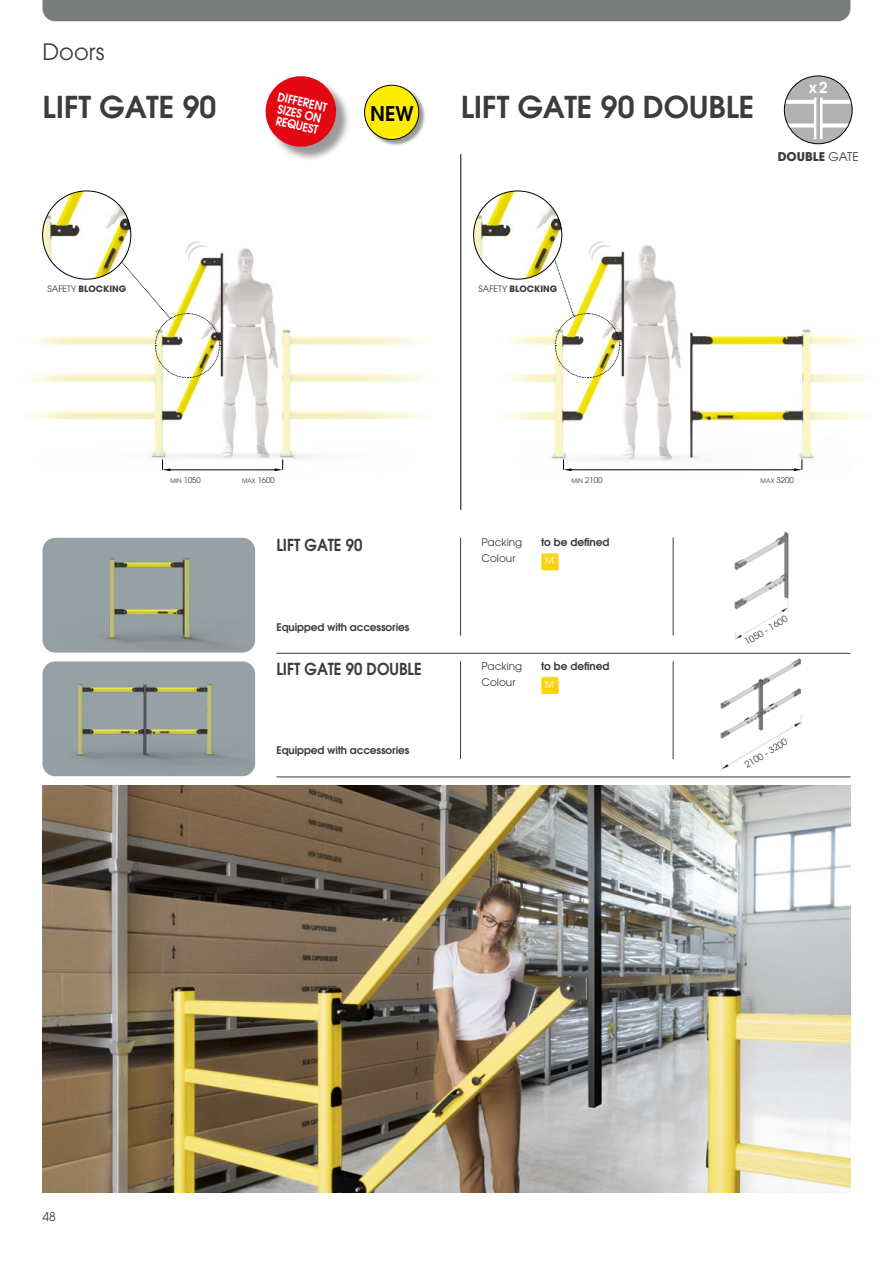
<style>
.page{position:relative;width:893px;height:1263px;background:#fff}
.page>*{position:absolute;margin:0;border:0;box-sizing:border-box;transform-origin:0 0}
.t1{font:600 30px "Avant Garde";color:#3c3c3b}
.t2{font:22.5px "Avant Garde";color:#3c3c3b}
.t3{font:600 20.1px "Avant Garde";color:#000}
.t4{font:600 16.5px "Avant Garde";color:#3c3c3b;scale:.9 1}
.t5{font:600 15px "Avant Garde";color:#fff}
.t6{font:600 12px/12px "Avant Garde";color:#fff;scale:.9 1}
.t7{font:700 12px "Avant Garde";color:#3c3c3b}
.t8{font:12px "Avant Garde";color:#3c3c3b}
.t9{font:600 10.65px "Avant Garde";color:#3c3c3b}
.t10{font:600 10.5px "Avant Garde";letter-spacing:-.01em;color:#3c3c3b}
.t11{font:10.5px "Avant Garde";color:#3c3c3b}
.t12{font:9.45px "ITC Avant Garde Std";color:#fff}
.t13{font:9px "Avant Garde";color:#3c3c3b}
.t14{font:700 8.7px "Avant Garde";color:#3c3c3b}
.t15{font:7.8px "Avant Garde";letter-spacing:-.005em;color:#3c3c3b}
.s1{font-weight:400}
.s2{font-size:6.15px}
</style>
<div class="page">
<img style="left:709px;top:652px;width:102px;height:120px">
<img style="left:734px;top:531px;width:55px;height:110px">
<img style="left:460px;top:194px;width:408px;height:316px">
<img style="left:31px;top:191px;width:395px;height:279px">
<svg style="left:273px;top:459px;width:10px;height:12px"></svg>
<svg style="left:162px;top:459px;width:10px;height:13px"></svg>
<hr style="left:169px;top:470px;width:107px;height:1px;background:#000">
<img style="left:43px;top:191px;width:88px;height:88px;border-radius:44px">
<img style="left:474px;top:191px;width:88px;height:88px;border-radius:44px">
<svg style="left:98px;top:235px;width:122px;height:143px"></svg>
<div style="left:43px;top:0;width:807px;height:21px;background:#7b7c7c"></div>
<div style="left:784px;top:76px;width:68px;height:68px;background:#b3b2b2;border-radius:50%"></div>
<svg style="left:783px;top:97px;width:70px;height:43px"></svg>
<div style="left:784px;top:75px;width:69px;height:69px;border:1px solid #000;border-radius:50%"></div>
<div style="left:268px;top:78px;width:83px;height:84px;background:#000;opacity:.4"></div>
<svg style="left:265px;top:76px;width:76px;height:76px"></svg>
<svg style="left:794px;top:459px;width:9px;height:12px"></svg>
<svg style="left:563px;top:459px;width:9px;height:12px"></svg>
<hr style="left:570px;top:469px;width:225px;height:1px;background:#000">
<div style="left:365px;top:86px;width:60px;height:60px;background:#000;opacity:.4"></div>
<div style="left:365px;top:85px;width:54px;height:54px;background:#ffed00;border-radius:50%"></div>
<div style="left:364px;top:85px;width:55px;height:55px;border:1px solid #000;border-radius:50%"></div>
<img style="left:42px;top:785px;width:808px;height:407px">
<svg style="left:541px;top:677px;width:17px;height:17px"></svg>
<img style="left:542px;top:677px;width:16px;height:16px">
<svg style="left:541px;top:553px;width:17px;height:17px"></svg>
<img style="left:542px;top:553px;width:16px;height:17px">
<img style="left:43px;top:661px;width:212px;height:115px">
<div style="left:43px;top:538px;width:212px;height:115px;background:#97a0a5;border-radius:13px"></div>
<img style="left:49px;top:538px;width:206px;height:115px">
<hr style="left:673px;top:661px;width:1px;height:98px;background:#3c3c3b">
<hr style="left:673px;top:538px;width:1px;height:97px;background:#3c3c3b">
<hr style="left:460px;top:661px;width:1px;height:98px;background:#3c3c3b">
<hr style="left:460px;top:538px;width:1px;height:97px;background:#3c3c3b">
<hr style="left:276px;top:776px;width:574px;height:1px;background:#3c3c3b">
<hr style="left:276px;top:653px;width:574px;height:1px;background:#3c3c3b">
<svg style="left:548px;top:241px;width:72px;height:137px"></svg>
<hr style="left:461px;top:154px;width:1px;height:356px;background:#000">
<h2 class="t2" style="left:43px;top:39px;width:64px">Doors</h2>
<h1 class="t1" style="left:43px;top:87px;width:175px">LIFT GATE 90</h1>
<h1 class="t1" style="left:461px;top:87px;width:295px">LIFT GATE 90 DOUBLE</h1>
<p class="t6" style="left:279px;top:90px;width:57px;rotate:13deg">DIFFERENT<br>SIZES ON<br>REQUEST</p>
<h3 class="t3" style="left:370px;top:100px;width:45px">NEW</h3>
<h3 class="t5" style="left:809px;top:78px;width:20px">x 2</h3>
<p class="t7" style="left:778px;top:149px;width:83px">DOUBLE <span class="s1">GATE</span></p>
<p class="t14" style="left:48px;top:283px;width:80px"><span class="s1">SAFETY</span> BLOCKING</p>
<p class="t14" style="left:478px;top:283px;width:80px"><span class="s1">SAFETY</span> BLOCKING</p>
<p class="t15" style="left:170px;top:475px;width:32px"><span class="s2">MIN</span> 1050</p>
<p class="t15" style="left:242px;top:475px;width:34px"><span class="s2">MAX</span> 1600</p>
<h3 class="t4" style="left:276px;top:534px;width:97px">LIFT GATE 90</h3>
<p class="t10" style="left:276px;top:620px;width:134px">Equipped with accessories</p>
<h3 class="t4" style="left:276px;top:658px;width:163px">LIFT GATE 90 DOUBLE</h3>
<p class="t10" style="left:276px;top:744px;width:134px">Equipped with accessories</p>
<p class="t15" style="left:572px;top:475px;width:33px"><span class="s2">MIN</span> 2100</p>
<p class="t15" style="left:761px;top:475px;width:35px"><span class="s2">MAX</span> 3200</p>
<p class="t11" style="left:482px;top:536px;width:42px">Packing</p>
<p class="t9" style="left:541px;top:535px;width:70px">to be defined</p>
<p class="t11" style="left:482px;top:552px;width:35px">Colour</p>
<p class="t12" style="left:545px;top:555px;width:10px">M</p>
<p class="t11" style="left:482px;top:660px;width:42px">Packing</p>
<p class="t9" style="left:541px;top:659px;width:70px">to be defined</p>
<p class="t11" style="left:482px;top:676px;width:35px">Colour</p>
<p class="t12" style="left:545px;top:679px;width:10px">M</p>
<p class="t13" style="left:743px;top:638px;width:49px;rotate:-31deg">1050 - 1600</p>
<p class="t13" style="left:743px;top:761px;width:49px;rotate:-31deg">2100 - 3200</p>
<p class="t8" style="left:43px;top:1210px;width:15px">48</p>
</div>
